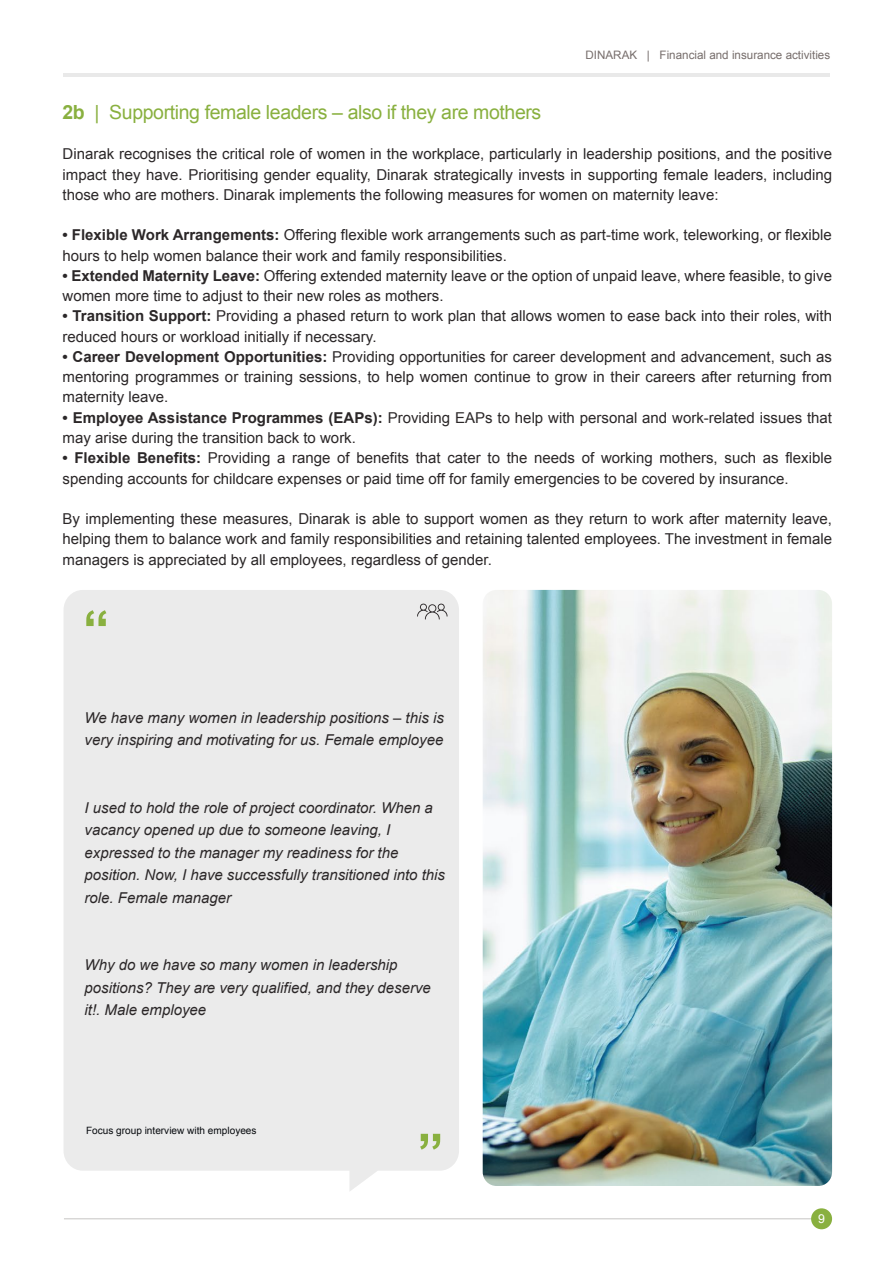
<style>
.page{position:relative;width:893px;height:1263px;background:#fff}
.page>*{position:absolute;margin:0;border:0;box-sizing:border-box;transform-origin:0 0}
.t1{font:19.5px "Arial";letter-spacing:-.02em;color:#89b03f}
.t2{font:15px/20.2px "Arial";color:#2b2728}
.t3{font:italic 15px/22.5px "Arial";color:#2b2728}
.t4{font:12.3px "Arial";color:#fff}
.t5{font:11.7px "Arial";color:#776e6c}
.t6{font:10.05px "Arial";color:#070a0e}
.s1{font-weight:700}
</style>
<div class="page">
<hr style="left:64px;top:1218px;width:765px;height:1px;background:#c6c5c4">
<div style="left:811px;top:1208px;width:21px;height:21px;background:#89b03f;border-radius:10px"></div>
<hr style="left:63px;top:73px;width:767px;height:4px;background:#e9e9e9">
<div style="left:64px;top:590px;width:395px;height:601px;background:#ebebeb"></div>
<svg style="left:86px;top:610px;width:20px;height:16px"></svg>
<svg style="left:420px;top:1134px;width:20px;height:15px"></svg>
<svg style="left:417px;top:603px;width:30px;height:16px"></svg>
<img style="left:483px;top:590px;width:349px;height:596px">
<p class="t5" style="left:585px;top:48px;width:246px">DINARAK | Financial and insurance activities</p>
<h1 class="t1" style="left:63px;top:99px;width:480px"><span class="s1">2b</span> | Supporting female leaders – also if they are mothers</h1>
<p class="t2" style="left:63px;top:144px;width:771px;text-align:justify">Dinarak recognises the critical role of women in the workplace, particularly in leadership positions, and the positive impact they have. Prioritising gender equality, Dinarak strategically invests in supporting female leaders, including those who are mothers. Dinarak implements the following measures for women on maternity leave:</p>
<p class="t2" style="left:63px;top:225px;width:771px"><span class="s1">• Flexible Work Arrangements:</span> Offering flexible work arrangements such as part-time work, teleworking, or flexible hours to help women balance their work and family responsibilities.</p>
<p class="t2" style="left:63px;top:266px;width:771px"><span class="s1">• Extended Maternity Leave:</span> Offering extended maternity leave or the option of unpaid leave, where feasible, to give women more time to adjust to their new roles as mothers.</p>
<p class="t2" style="left:63px;top:306px;width:771px"><span class="s1">• Transition Support:</span> Providing a phased return to work plan that allows women to ease back into their roles, with reduced hours or workload initially if necessary.</p>
<p class="t2" style="left:63px;top:347px;width:771px;text-align:justify"><span class="s1">• Career Development Opportunities:</span> Providing opportunities for career development and advancement, such as mentoring programmes or training sessions, to help women continue to grow in their careers after returning from maternity leave.</p>
<p class="t2" style="left:63px;top:407px;width:771px"><span class="s1">• Employee Assistance Programmes (EAPs):</span> Providing EAPs to help with personal and work-related issues that may arise during the transition back to work.</p>
<p class="t2" style="left:63px;top:448px;width:771px"><span class="s1">• Flexible Benefits:</span> Providing a range of benefits that cater to the needs of working mothers, such as flexible spending accounts for childcare expenses or paid time off for family emergencies to be covered by insurance.</p>
<p class="t2" style="left:63px;top:509px;width:771px;text-align:justify">By implementing these measures, Dinarak is able to support women as they return to work after maternity leave, helping them to balance work and family responsibilities and retaining talented employees. The investment in female managers is appreciated by all employees, regardless of gender.</p>
<p class="t3" style="left:85px;top:706px;width:361px">We have many women in leadership positions – this is very inspiring and motivating for us. Female employee</p>
<p class="t3" style="left:85px;top:796px;width:362px">I used to hold the role of project coordinator. When a vacancy opened up due to someone leaving, I expressed to the manager my readiness for the position. Now, I have successfully transitioned into this role. Female manager</p>
<p class="t3" style="left:85px;top:954px;width:348px">Why do we have so many women in leadership positions? They are very qualified, and they deserve it!. Male employee</p>
<p class="t6" style="left:86px;top:1124px;width:172px">Focus group interview with employees</p>
<p class="t4" style="left:818px;top:1211px;width:8px">9</p>
</div>
